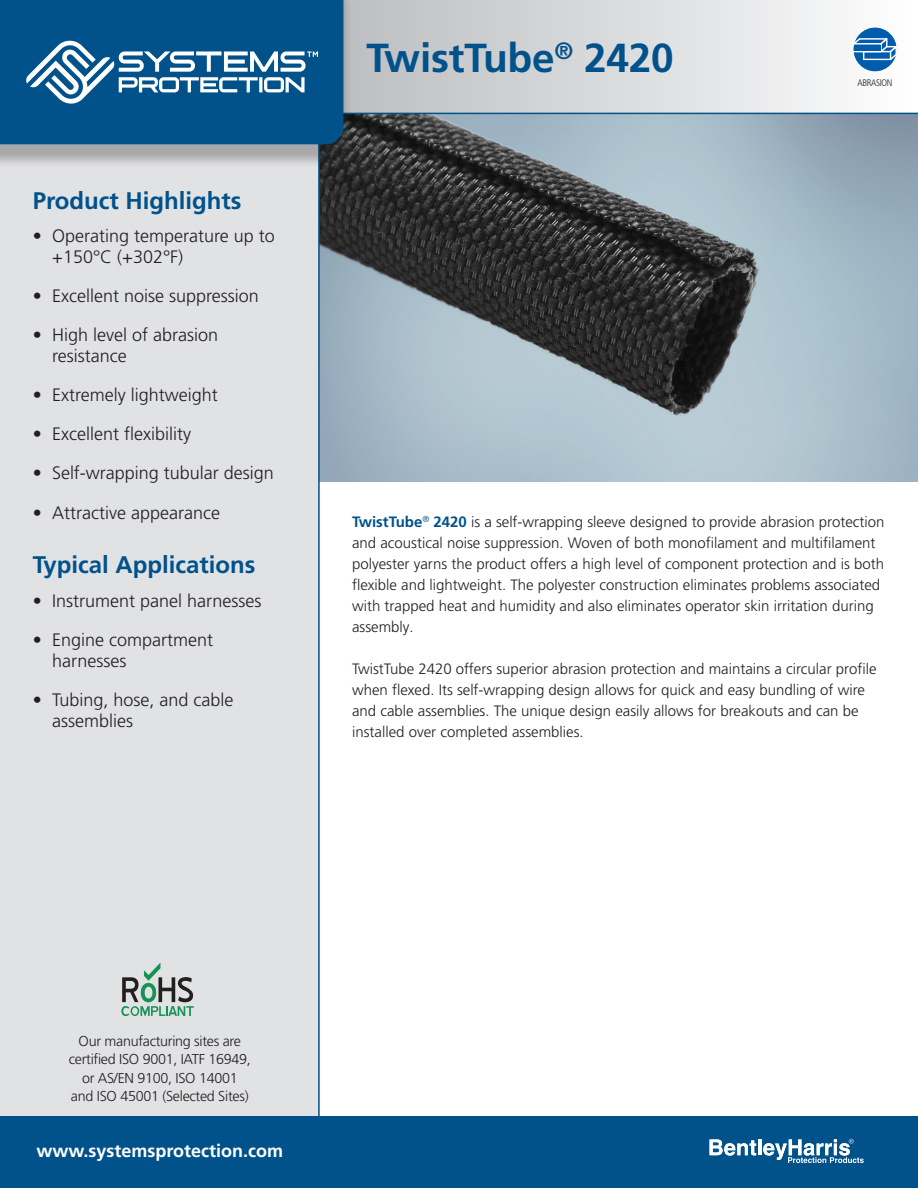
<style>
.page{position:relative;width:918px;height:1188px;background:#fff}
.page>*{position:absolute;margin:0;border:0;box-sizing:border-box;transform-origin:0 0}
.Product_Name{font:700 40.5px "Frutiger LT Pro";letter-spacing:-.005em;color:#01528a}
.Sidebar_Head{font:700 24px "Frutiger LT Pro";color:#01528a}
.Sidebar_Bullet{font:300 18px/21px "Frutiger LT Pro";color:#231f20}
.t1{font:700 18px "Frutiger LT Pro";color:#fff}
.Body{font:300 15px/21px "Frutiger LT Pro";color:#231f20}
.t2{font:300 14.25px/18.3px "Frutiger";letter-spacing:-.02em;color:#231f20;text-align:center}
.t3{font:300 condensed 9.45px "Frutiger LT Pro";letter-spacing:-.04em;color:#231f20}
.s1{font-weight:700;color:#01528a}
</style>
<div class="page">
<img style="left:320px;top:114px;width:598px;height:368px">
<div style="left:0;top:168px;width:320px;height:948px;background:#e1e2e4"></div>
<svg style="left:352px;top:0;width:566px;height:114px"></svg>
<div style="left:0;top:0;width:352px;height:168px;background:#231f20;opacity:.3"></div>
<div style="left:0;top:0;width:343px;height:144px;background:#01528a"></div>
<div style="left:0;top:1116px;width:918px;height:72px;background:#01528a"></div>
<svg style="left:121px;top:963px;width:73px;height:53px;background:#a3b6ae"></svg>
<div style="left:853px;top:27px;width:44px;height:45px;background:#015dab;border-radius:50%"></div>
<div style="left:853px;top:27px;width:45px;height:45px;border:1px solid #fff;border-radius:50%"></div>
<svg style="left:853px;top:36px;width:47px;height:25px"></svg>
<div style="left:854px;top:45px;width:26px;height:6px;background:#015dab"></div>
<svg style="left:710px;top:1139px;width:46px;height:17px"></svg>
<hr style="left:758px;top:1139px;width:3px;height:16px;background:#fff">
<svg style="left:763px;top:1139px;width:101px;height:24px"></svg>
<svg style="left:26px;top:41px;width:292px;height:63px"></svg>
<p class="Sidebar_Head" style="left:33px;top:186px;width:210px">Product Highlights</p>
<p class="Sidebar_Bullet" style="left:52px;top:225px;width:224px;text-indent:-20px">• Operating temperature up to +150°C (+302°F)</p>
<p class="Sidebar_Bullet" style="left:33px;top:285px;width:228px">• Excellent noise suppression</p>
<p class="Sidebar_Bullet" style="left:52px;top:324px;width:168px;text-indent:-20px">• High level of abrasion resistance</p>
<p class="Sidebar_Bullet" style="left:33px;top:384px;width:187px">• Extremely lightweight</p>
<p class="Sidebar_Bullet" style="left:33px;top:423px;width:160px">• Excellent flexibility</p>
<p class="Sidebar_Bullet" style="left:33px;top:462px;width:243px">• Self-wrapping tubular design</p>
<p class="Sidebar_Bullet" style="left:33px;top:502px;width:189px">• Attractive appearance</p>
<p class="Sidebar_Head" style="left:33px;top:550px;width:224px">Typical Applications</p>
<p class="Sidebar_Bullet" style="left:33px;top:590px;width:230px">• Instrument panel harnesses</p>
<p class="Sidebar_Bullet" style="left:52px;top:629px;width:163px;text-indent:-20px">• Engine compartment harnesses</p>
<p class="Sidebar_Bullet" style="left:52px;top:689px;width:183px;text-indent:-20px">• Tubing, hose, and cable assemblies</p>
<p class="Product_Name" style="left:366px;top:34px;width:309px">TwistTube<sup>®</sup> 2420</p>
<p class="t3" style="left:858px;top:77px;width:36px">ABRASION</p>
<p class="Body" style="left:352px;top:511px;width:534px"><span class="s1">TwistTube</span><sup>®</sup> <span class="s1">2420</span> is a self-wrapping sleeve designed to provide abrasion protection and acoustical noise suppression. Woven of both monofilament and multifilament polyester yarns the product offers a high level of component protection and is both flexible and lightweight. The polyester construction eliminates problems associated with trapped heat and humidity and also eliminates operator skin irritation during assembly.</p>
<p class="Body" style="left:352px;top:658px;width:526px">TwistTube 2420 offers superior abrasion protection and maintains a circular profile when flexed. Its self-wrapping design allows for quick and easy bundling of wire and cable assemblies. The unique design easily allows for breakouts and can be installed over completed assemblies.</p>
<p class="t2" style="left:69px;top:1032px;width:183px">Our manufacturing sites are certified ISO 9001, IATF 16949, or AS/EN 9100, ISO 14001<br>and ISO 45001 (Selected Sites)</p>
<p class="t1" style="left:36px;top:1140px;width:248px">www.systemsprotection.com</p>
</div>
